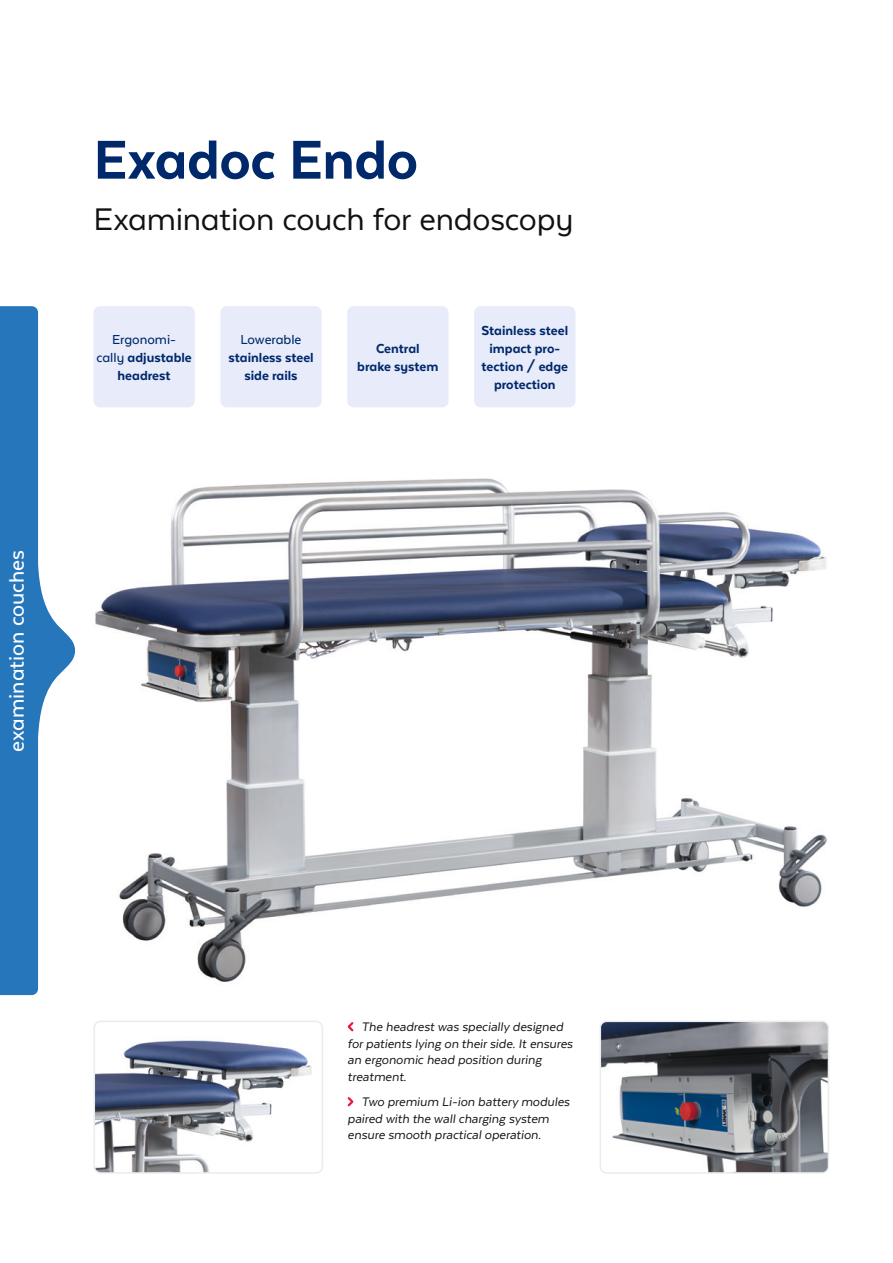
<style>
.page{position:relative;width:893px;height:1263px;background:#fff}
.page>*{position:absolute;margin:0;border:0;box-sizing:border-box;transform-origin:0 0}
.t1{font:800 63px "Texta Alt";letter-spacing:-.005em;color:#00296b}
.t2{font:36px "Texta Alt";letter-spacing:-.005em;color:#11110f}
.t3{font:500 24px "Texta Alt";color:#fff}
.t4{font:800 15px/18px "Texta Alt";color:#00296b;text-align:center}
.t5{font:500 15px "Texta Alt";letter-spacing:-.005em;color:#00296b}
.t6{font:italic 14.25px/16.5px "Texta Alt";color:#11110f}
.s1{font-weight:500}
</style>
<div class="page">
<img style="left:603px;top:1023px;width:223px;height:148px">
<div style="left:600px;top:1020px;width:229px;height:154px;border:2px solid #ebecec;border-radius:6px"></div>
<img style="left:97px;top:1040px;width:215px;height:131px">
<div style="left:94px;top:1020px;width:229px;height:154px;border:2px solid #ebecec;border-radius:6px"></div>
<img style="left:95px;top:478px;width:732px;height:504px">
<svg style="left:0;top:306px;width:75px;height:689px;fill:#2576bb"></svg>
<div style="left:347px;top:306px;width:101px;height:101px;background:#e7ebfa;border-radius:6px"></div>
<div style="left:220px;top:306px;width:102px;height:101px;background:#e7ebfa;border-radius:6px"></div>
<div style="left:94px;top:306px;width:101px;height:101px;background:#e7ebfa;border-radius:6px"></div>
<div style="left:474px;top:306px;width:101px;height:101px;background:#e7ebfa;border-radius:6px"></div>
<svg style="left:347px;top:1022px;width:7px;height:10px"></svg>
<svg style="left:347px;top:1097px;width:7px;height:10px"></svg>
<h3 class="t3" style="left:4px;top:752px;width:204px;rotate:-90deg">examination couches</h3>
<h1 class="t1" style="left:94px;top:127px;width:326px">Exadoc Endo</h1>
<h2 class="t2" style="left:94px;top:200px;width:481px">Examination couch for endoscopy</h2>
<p class="t4" style="left:96px;top:331px;width:97px"><span class="s1">Ergonomi&shy;cally</span> adjustable headrest</p>
<p class="t5" style="left:241px;top:332px;width:62px">Lowerable</p>
<p class="t4" style="left:228px;top:349px;width:87px">stainless steel side rails</p>
<p class="t4" style="left:357px;top:340px;width:83px">Central<br>brake system</p>
<p class="t4" style="left:481px;top:322px;width:88px">Stainless steel impact pro&shy;tection / edge protection</p>
<p class="t6" style="left:348px;top:1019px;width:227px;text-indent:14px">The headrest was specially designed for patients lying on their side. It ensures an ergonomic head position during treatment.</p>
<p class="t6" style="left:348px;top:1094px;width:224px;text-indent:14px">Two premium Li-ion battery modules paired with the wall charging system ensure smooth practical operation.</p>
</div>
